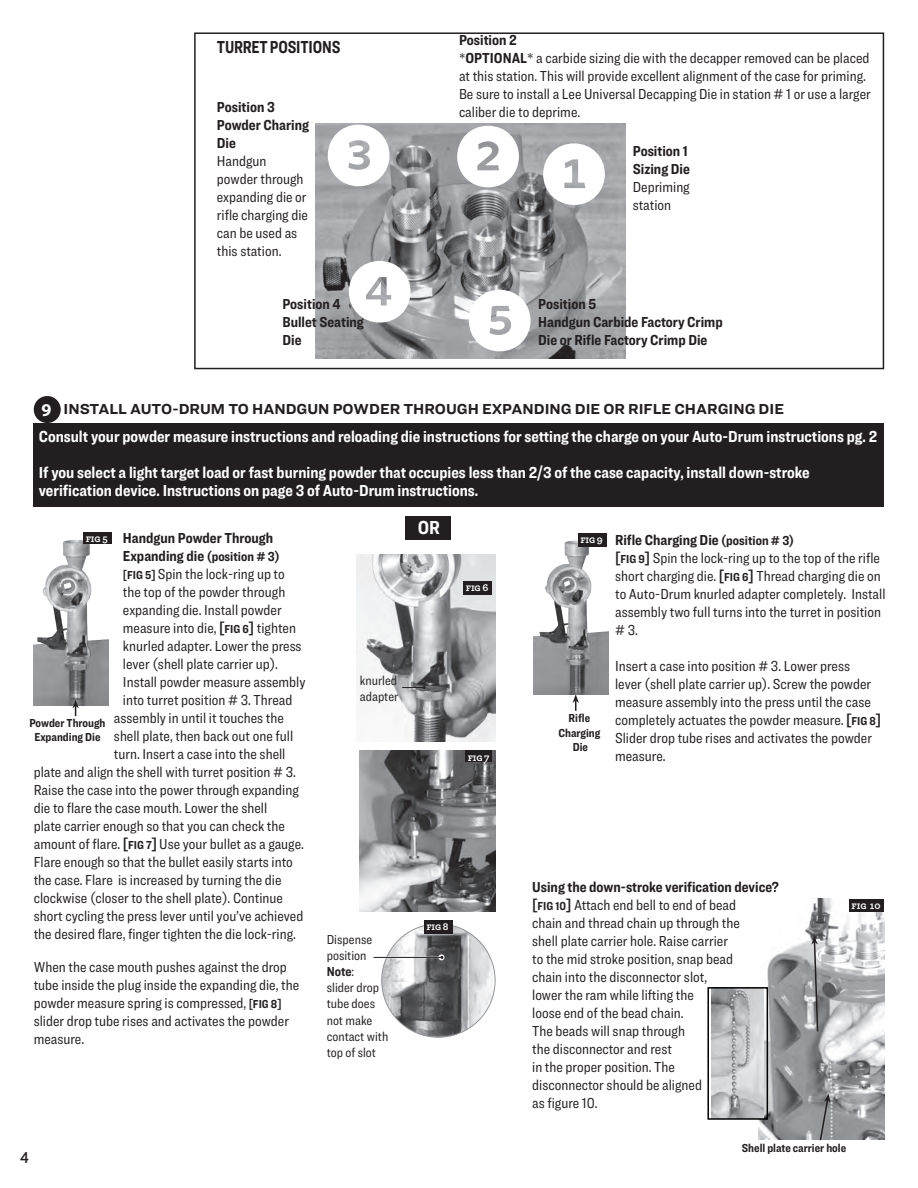
<style>
.page{position:relative;width:918px;height:1188px;background:#fff}
.page>*{position:absolute;margin:0;border:0;box-sizing:border-box;transform-origin:0 0}
.t1{font:65.7px "Whitney Index Black Round Bd";color:#fff}
.LeeText{font:700 19.5px "Ringside Condensed";color:#fff}
.t2{font:700 18px "Ringside Condensed";letter-spacing:-.01em;color:#231f20;scale:.9 1}
.t3{font:700 18px "Myriad Pro";color:#fff}
.t4{font:700 16.5px/18px "Ringside Condensed";color:#fff}
.text{font:16.5px "Knockout 31 Junior Middlewt";color:#231f20}
.t5{font:15px/18px "Ringside Condensed";color:#231f20}
.t6{font:700 15px/18px "Ringside Condensed";color:#231f20}
.t7{font:700 15px "Ringside";color:#231f20}
.t8{font:13.5px/16.2px "Ringside Condensed";color:#231f20}
.t9{font:700 13.5px "Ringside Condensed";color:#231f20}
.t10{font:700 12px "Ringside Condensed";color:#231f20}
.LeeText-2{font:700 10.5px "Archer";letter-spacing:-.01em;color:#fff}
.s1{font-weight:700}
.s2{font-size:13.5px}
.s3{font-weight:700;font-size:12px}
.s4{font-weight:400}
</style>
<div class="page">
<div style="left:34px;top:396px;width:27px;height:27px;background:#231f20;border-radius:50%"></div>
<div style="left:194px;top:32px;width:690px;height:337px;border:2px solid #231f20"></div>
<img style="left:316px;top:123px;width:309px;height:235px">
<img style="left:764px;top:898px;width:120px;height:242px">
<svg style="left:758px;top:1094px;width:91px;height:47px;background:#949598"></svg>
<svg style="left:811px;top:936px;width:8px;height:97px"></svg>
<div style="left:849px;top:899px;width:35px;height:13px;background:#231f20"></div>
<img style="left:357px;top:554px;width:138px;height:188px">
<img style="left:360px;top:750px;width:135px;height:162px">
<div style="left:465px;top:751px;width:27px;height:11px;background:#231f20"></div>
<img style="left:382px;top:925px;width:112px;height:112px">
<hr style="left:373px;top:957px;width:69px;height:1px;background:#231f20">
<svg style="left:438px;top:954px;width:6px;height:6px"></svg>
<svg style="left:402px;top:686px;width:24px;height:3px"></svg>
<div style="left:424px;top:921px;width:29px;height:13px;background:#231f20"></div>
<div style="left:464px;top:581px;width:28px;height:14px;background:#231f20"></div>
<img style="left:34px;top:532px;width:74px;height:166px">
<div style="left:84px;top:532px;width:28px;height:12px;background:#231f20"></div>
<svg style="left:33px;top:698px;width:75px;height:19px"></svg>
<img style="left:533px;top:540px;width:75px;height:155px">
<svg style="left:556px;top:694px;width:47px;height:17px"></svg>
<div style="left:578px;top:533px;width:29px;height:13px;background:#231f20"></div>
<img style="left:712px;top:990px;width:52px;height:127px">
<div style="left:707px;top:987px;width:61px;height:133px;border:2px solid #000"></div>
<div style="left:405px;top:516px;width:45px;height:24px;background:#231f20"></div>
<div style="left:33px;top:424px;width:851px;height:83px;background:#231f20"></div>
<p class="t6" style="left:459px;top:31px;width:59px">Position 2</p>
<p class="t5" style="left:459px;top:49px;width:413px">*<span class="s1">OPTIONAL</span>* a carbide sizing die with the decapper removed can be placed at this station. This will provide excellent alignment of the case for priming.<br>Be sure to install a Lee Universal Decapping Die in station # 1 or use a larger caliber die to deprime.</p>
<p class="t2" style="left:217px;top:35px;width:139px">TURRET POSITIONS</p>
<p class="t6" style="left:217px;top:97px;width:59px">Position 3</p>
<p class="t6" style="left:217px;top:115px;width:94px">Powder Charing<br>Die</p>
<p class="t5" style="left:217px;top:151px;width:93px">Handgun powder through expanding die or rifle charging die can be used as this station.</p>
<p class="t1" style="left:326px;top:125px;width:67px">3</p>
<p class="t1" style="left:455px;top:126px;width:67px">2</p>
<p class="t1" style="left:541px;top:143px;width:67px">1</p>
<p class="t6" style="left:633px;top:142px;width:57px">Position 1</p>
<p class="t6" style="left:633px;top:160px;width:59px">Sizing Die</p>
<p class="t5" style="left:633px;top:178px;width:58px">Depriming station</p>
<p class="t1" style="left:347px;top:261px;width:67px">4</p>
<p class="t6" style="left:282px;top:294px;width:60px">Position 4</p>
<p class="t6" style="left:282px;top:312px;width:83px">Bullet Seating<br>Die</p>
<p class="t1" style="left:467px;top:290px;width:67px">5</p>
<p class="t6" style="left:538px;top:294px;width:59px">Position 5</p>
<p class="t6" style="left:538px;top:312px;width:186px">Handgun Carbide Factory Crimp<br>Die or Rifle Factory Crimp Die</p>
<p class="t3" style="left:42px;top:398px;width:11px">9</p>
<p class="t7" style="left:64px;top:398px;width:722px">INSTALL AUTO-DRUM TO HANDGUN POWDER THROUGH EXPANDING DIE OR RIFLE CHARGING DIE</p>
<p class="t4" style="left:39px;top:427px;width:840px">Consult your powder measure instructions and reloading die instructions for setting the charge on your Auto-Drum instructions pg. 2</p>
<p class="t4" style="left:39px;top:463px;width:772px">If you select a light target load or fast burning powder that occupies less than 2/3 of the case capacity, install down-stroke verification device. Instructions on page 3 of Auto-Drum instructions.</p>
<p class="t6" style="left:123px;top:529px;width:158px">Handgun Powder Through<br>Expanding die <span class="s2">(position # 3)</span></p>
<p class="t5" style="left:123px;top:565px;width:163px"><span class="s3">[FIG 5]</span> Spin the lock-ring up to</p>
<p class="t5" style="left:123px;top:583px;width:164px">the top of the powder through</p>
<p class="t5" style="left:123px;top:601px;width:160px">expanding die. Install powder</p>
<p class="t5" style="left:123px;top:619px;width:175px">measure into die, <span class="s1">[</span><span class="s3">FIG 6</span><span class="s1">]</span> tighten</p>
<p class="t5" style="left:123px;top:637px;width:180px">knurled adapter. Lower the press</p>
<p class="t5" style="left:123px;top:655px;width:157px">lever (shell plate carrier up).</p>
<p class="t5" style="left:123px;top:673px;width:184px">Install powder measure assembly</p>
<p class="t5" style="left:123px;top:691px;width:171px">into turret position # 3. Thread</p>
<p class="t5" style="left:114px;top:709px;width:172px">assembly in until it touches the</p>
<p class="t5" style="left:114px;top:727px;width:181px">shell plate, then back out one full</p>
<p class="t5" style="left:114px;top:745px;width:173px">turn. Insert a case into the shell</p>
<p class="t5" style="left:34px;top:763px;width:264px">plate and align the shell with turret position # 3.</p>
<p class="t5" style="left:34px;top:781px;width:267px">Raise the case into the power through expanding</p>
<p class="t5" style="left:34px;top:799px;width:235px">die to flare the case mouth. Lower the shell</p>
<p class="t5" style="left:34px;top:817px;width:253px">plate carrier enough so that you can check the</p>
<p class="t5" style="left:34px;top:835px;width:272px">amount of flare. <span class="s1">[</span><span class="s3">FIG 7</span><span class="s1">]</span>Use your bullet as a gauge.</p>
<p class="t5" style="left:34px;top:853px;width:261px">Flare enough so that the bullet easily starts into</p>
<p class="t5" style="left:34px;top:871px;width:249px">the case. Flare is increased by turning the die</p>
<p class="t5" style="left:34px;top:889px;width:251px">clockwise (closer to the shell plate). Continue</p>
<p class="t5" style="left:34px;top:907px;width:271px">short cycling the press lever until you’ve achieved</p>
<p class="t5" style="left:34px;top:925px;width:264px">the desired flare, finger tighten the die lock-ring.</p>
<p class="t5" style="left:34px;top:958px;width:267px">When the case mouth pushes against the drop tube inside the plug inside the expanding die, the powder measure spring is compressed, <span class="s3">[FIG 8] </span>slider drop tube rises and activates the powder measure.</p>
<p class="LeeText-2" style="left:86px;top:530px;width:24px">FIG 5</p>
<p class="t10" style="left:29px;top:714px;width:78px">Powder Through</p>
<p class="t10" style="left:34px;top:729px;width:68px">Expanding Die</p>
<p class="LeeText" style="left:418px;top:513px;width:23px">OR</p>
<p class="LeeText-2" style="left:466px;top:579px;width:24px">FIG 6</p>
<p class="t8" style="left:360px;top:672px;width:40px">knurled adapter</p>
<p class="LeeText-2" style="left:468px;top:749px;width:24px">FIG 7</p>
<p class="t8" style="left:327px;top:931px;width:47px">Dispense position</p>
<p class="t9" style="left:327px;top:962px;width:29px">Note<span class="s4">:</span></p>
<p class="t8" style="left:327px;top:979px;width:63px">slider drop tube does not make contact with top of slot</p>
<p class="LeeText-2" style="left:426px;top:919px;width:24px">FIG 8</p>
<p class="text" style="left:20px;top:1146px;width:10px">4</p>
<p class="LeeText-2" style="left:580px;top:531px;width:24px">FIG 9</p>
<p class="t10" style="left:569px;top:710px;width:23px">Rifle</p>
<p class="t10" style="left:558px;top:724px;width:43px">Charging</p>
<p class="t10" style="left:573px;top:738px;width:17px">Die</p>
<p class="t6" style="left:615px;top:531px;width:181px">Rifle Charging Die <span class="s2">(position # 3)</span></p>
<p class="t5" style="left:615px;top:549px;width:272px"><span class="s1">[</span><span class="s3">FIG 9</span><span class="s1">]</span> Spin the lock-ring up to the top of the rifle short charging die. <span class="s1">[</span><span class="s3">FIG 6</span><span class="s1">]</span> Thread charging die on to Auto-Drum knurled adapter completely. Install assembly two full turns into the turret in position # 3.</p>
<p class="t5" style="left:615px;top:657px;width:268px">Insert a case into position # 3. Lower press<br>lever (shell plate carrier up). Screw the powder measure assembly into the press until the case completely actuates the powder measure. <span class="s1">[</span><span class="s3">FIG 8</span><span class="s1">] </span>Slider drop tube rises and activates the powder measure.</p>
<p class="t6" style="left:532px;top:878px;width:248px">Using the down-stroke verification device?</p>
<p class="t5" style="left:532px;top:896px;width:209px"><span class="s1">[</span><span class="s3">FIG 10</span><span class="s1">]</span> Attach end bell to end of bead chain and thread chain up through the shell plate carrier hole. Raise carrier to the mid stroke position, snap bead chain into the disconnector slot, lower the ram while lifting the<br>loose end of the bead chain.<br>The beads will snap through<br>the disconnector and rest<br>in the proper position. The disconnector should be aligned<br>as figure 10.</p>
<p class="t10" style="left:742px;top:1139px;width:106px">Shell plate carrier hole</p>
<p class="LeeText-2" style="left:852px;top:897px;width:30px">FIG 10</p>
</div>
